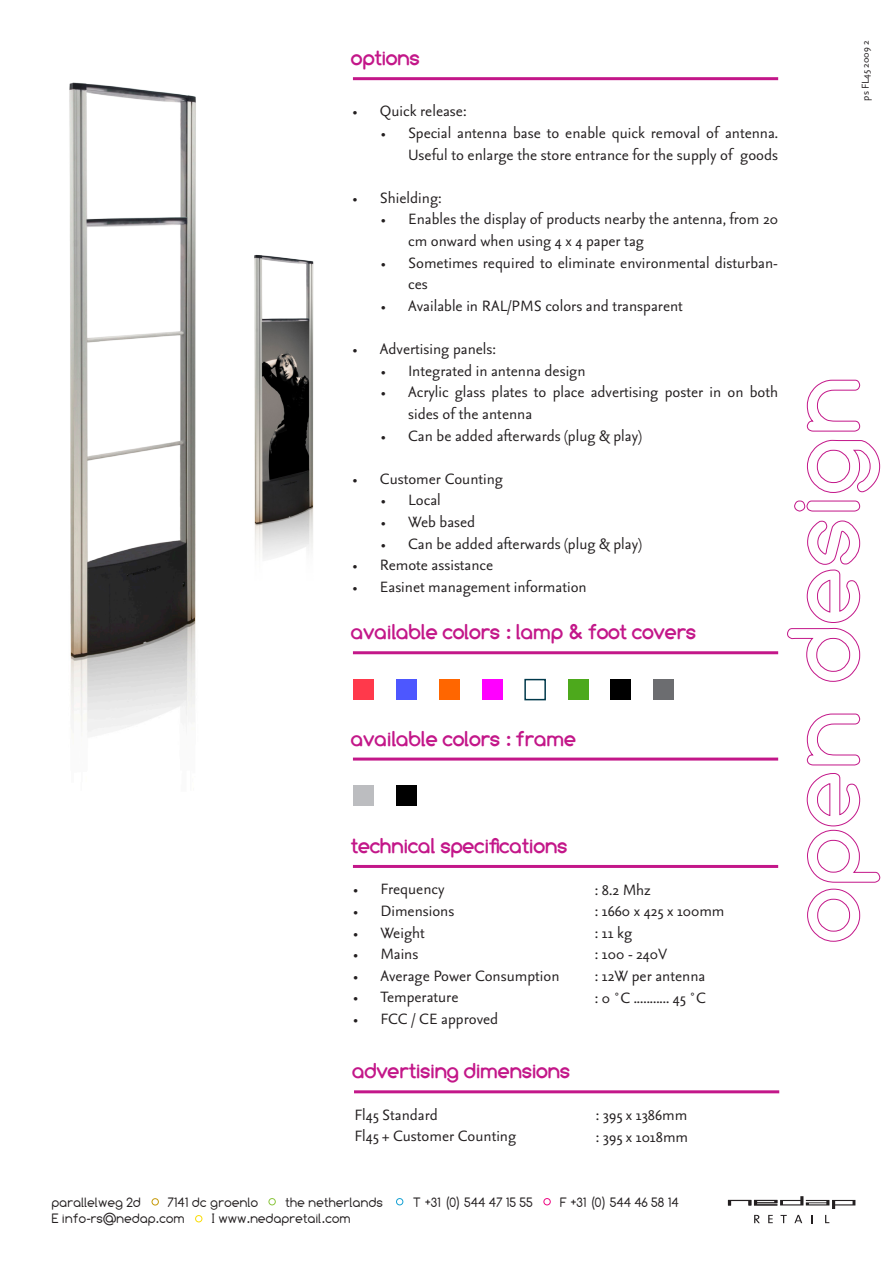
<style>
.page{position:relative;width:893px;height:1263px;background:#fff}
.page>*{position:absolute;margin:0;border:0;box-sizing:border-box;transform-origin:0 0}
.t1{font:700 21px "Comfortaa";color:#c31789}
.t2{font:18px/21.6px "Seria Sans";color:#231f20}
.t3{font:13.5px "Comfortaa";color:#231f20}
.t4{font:12px "Seria Sans";color:#231f20}
</style>
<div class="page">
<hr style="left:353px;top:77px;width:425px;height:3px;background:#c31789">
<svg style="left:754px;top:1215px;width:6px;height:8px"></svg>
<svg style="left:768px;top:1215px;width:5px;height:8px"></svg>
<svg style="left:780px;top:1215px;width:7px;height:8px"></svg>
<svg style="left:794px;top:1215px;width:8px;height:8px"></svg>
<svg style="left:825px;top:1215px;width:4px;height:8px"></svg>
<svg style="left:728px;top:1196px;width:127px;height:13px"></svg>
<div style="left:152px;top:1198px;width:7px;height:7px;border:1px solid #c69908;border-radius:50%"></div>
<div style="left:195px;top:1215px;width:7px;height:7px;border:1px solid #fadd06;border-radius:50%"></div>
<div style="left:269px;top:1198px;width:7px;height:7px;border:1px solid #8bc63e;border-radius:50%"></div>
<div style="left:396px;top:1198px;width:7px;height:7px;border:1px solid #16a1d3;border-radius:50%"></div>
<div style="left:543px;top:1198px;width:8px;height:7px;border:1px solid #ed0883;border-radius:50%"></div>
<hr style="left:353px;top:651px;width:425px;height:3px;background:#c31789">
<div style="left:354px;top:680px;width:20px;height:20px;background:#ff394b"></div>
<div style="left:397px;top:680px;width:20px;height:20px;background:#4d57ff"></div>
<div style="left:439px;top:680px;width:20px;height:20px;background:#f60"></div>
<div style="left:482px;top:680px;width:20px;height:20px;background:#f0f"></div>
<div style="left:524px;top:679px;width:22px;height:21px;background:#fff;border:2px solid #00394b"></div>
<div style="left:568px;top:680px;width:20px;height:20px;background:#4da91c"></div>
<div style="left:611px;top:680px;width:20px;height:20px;background:#000"></div>
<div style="left:654px;top:680px;width:20px;height:20px;background:#6c6d70"></div>
<hr style="left:353px;top:757px;width:425px;height:3px;background:#c31789">
<div style="left:354px;top:786px;width:20px;height:20px;background:#bcbdc0"></div>
<div style="left:397px;top:786px;width:20px;height:20px;background:#000"></div>
<hr style="left:353px;top:865px;width:425px;height:3px;background:#c31789">
<svg style="left:807px;top:889px;width:53px;height:53px"></svg>
<svg style="left:807px;top:773px;width:73px;height:109px"></svg>
<svg style="left:807px;top:714px;width:53px;height:51px"></svg>
<svg style="left:787px;top:521px;width:73px;height:161px"></svg>
<svg style="left:794px;top:501px;width:66px;height:10px"></svg>
<svg style="left:807px;top:440px;width:73px;height:53px"></svg>
<svg style="left:807px;top:380px;width:53px;height:51px"></svg>
<hr style="left:354px;top:1090px;width:425px;height:3px;background:#c31789">
<img style="left:69px;top:82px;width:127px;height:651px">
<img style="left:254px;top:255px;width:60px;height:304px">
<p class="t1" style="left:351px;top:46px;width:70px">options</p>
<p class="t2" style="left:353px;top:101px;width:115px">• Quick release:</p>
<p class="t2" style="left:381px;top:123px;width:398px;text-align:right">• Special antenna base to enable quick removal of antenna.<br>Useful to enlarge the store entrance for the supply of goods</p>
<p class="t2" style="left:353px;top:187px;width:90px">• Shielding:</p>
<p class="t2" style="left:408px;top:209px;width:371px;text-indent:-27px">• Enables the display of products nearby the antenna, from 20 cm onward when using 4 x 4 paper tag</p>
<p class="t2" style="left:408px;top:252px;width:371px;text-indent:-27px">• Sometimes required to eliminate environmental disturban&shy;ces</p>
<p class="t2" style="left:381px;top:295px;width:303px">• Available in RAL/PMS colors and transparent</p>
<p class="t2" style="left:353px;top:339px;width:145px">• Advertising panels:</p>
<p class="t2" style="left:381px;top:360px;width:206px">• Integrated in antenna design</p>
<p class="t2" style="left:408px;top:382px;width:371px;text-indent:-27px">• Acrylic glass plates to place advertising poster in on both sides of the antenna</p>
<p class="t2" style="left:381px;top:425px;width:262px">• Can be added afterwards (plug &amp; play)</p>
<p class="t2" style="left:353px;top:468px;width:152px">• Customer Counting</p>
<p class="t2" style="left:381px;top:490px;width:61px">• Local</p>
<p class="t2" style="left:381px;top:511px;width:96px">• Web based</p>
<p class="t2" style="left:381px;top:533px;width:262px">• Can be added afterwards (plug &amp; play)</p>
<p class="t2" style="left:353px;top:555px;width:142px">• Remote assistance</p>
<p class="t2" style="left:353px;top:576px;width:235px">• Easinet management information</p>
<p class="t1" style="left:351px;top:620px;width:346px">available colors : lamp &amp; foot covers</p>
<p class="t1" style="left:351px;top:726px;width:226px">available colors : frame</p>
<p class="t1" style="left:351px;top:834px;width:217px">technical specifications</p>
<p class="t2" style="left:353px;top:879px;width:92px">• Frequency</p>
<p class="t2" style="left:353px;top:901px;width:102px">• Dimensions</p>
<p class="t2" style="left:353px;top:922px;width:73px">• Weight</p>
<p class="t2" style="left:353px;top:944px;width:66px">• Mains</p>
<p class="t2" style="left:353px;top:965px;width:208px">• Average Power Consumption</p>
<p class="t2" style="left:353px;top:987px;width:107px">• Temperature</p>
<p class="t2" style="left:353px;top:1009px;width:146px">• FCC / CE approved</p>
<p class="t1" style="left:352px;top:1059px;width:219px">advertising dimensions</p>
<p class="t2" style="left:595px;top:879px;width:131px">: 8.2 Mhz<br>: 1660 x 425 x 100mm :11kg<br>: 100 - 240V<br>: 12W per antenna<br>: 0 ˚C ........... 45 ˚C</p>
<p class="t2" style="left:355px;top:1104px;width:163px">Fl45 Standard<br>Fl45 + Customer Counting</p>
<p class="t2" style="left:596px;top:1104px;width:94px">: 395 x 1386mm : 395 x 1018mm</p>
<p class="t3" style="left:52px;top:1194px;width:91px">parallelweg 2d</p>
<p class="t3" style="left:168px;top:1194px;width:92px">7141 dc groenlo</p>
<p class="t3" style="left:285px;top:1194px;width:99px">the netherlands</p>
<p class="t3" style="left:413px;top:1194px;width:122px">T +31 (0) 544 47 15 55</p>
<p class="t3" style="left:560px;top:1194px;width:120px">F +31 (0) 544 46 58 14</p>
<p class="t3" style="left:52px;top:1211px;width:135px">E info-rs@nedap.com</p>
<p class="t3" style="left:212px;top:1211px;width:141px">I www.nedapretail.com</p>
<p class="t4" style="left:859px;top:101px;width:62px;rotate:-90deg">ps FL45 2009 2</p>
</div>
